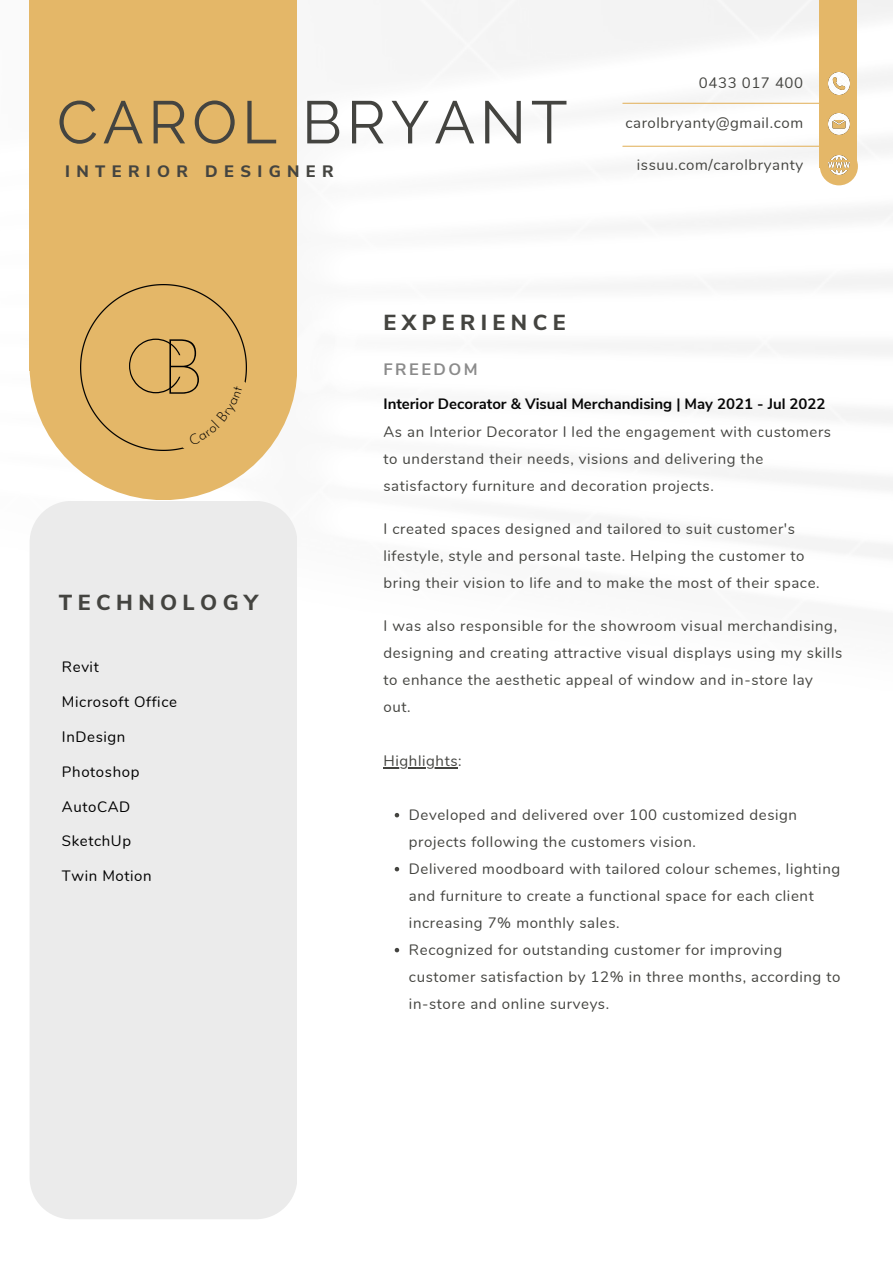
<style>
.page{position:relative;width:893px;height:1264px;background:#fff}
.page>*{position:absolute;margin:0;border:0;box-sizing:border-box;transform-origin:0 0}
.t1{font:300 78.3px "Code";color:#000}
.t2{font:60px "Raleway";letter-spacing:.08em;color:#444440}
.t3{font:800 21.75px "Nunito Sans";letter-spacing:.25em;color:#444440}
.t4{font:800 16.5px "Nunito Sans";letter-spacing:.385em;color:#444440}
.t5{font:700 16.5px "Nunito Sans";letter-spacing:.15em;color:#8b8b8b}
.t6{font:15px/27px "Nunito";letter-spacing:.04em;color:#444440}
.t7{font:15px "Nunito";letter-spacing:.04em;color:#000}
.t8{font:700 15px "Nunito Sans";color:#070707}
.s1{font-family:"Josefin Sans";font-weight:100;font-size:77.4px}
</style>
<div class="page">
<img style="left:29px;top:0;width:863px;height:557px">
<div style="left:30px;top:232px;width:267px;height:268px;background:#e4b768;border-radius:50%"></div>
<div style="left:30px;top:0;width:267px;height:371px;background:#e4b768"></div>
<svg style="left:394px;top:813px;width:5px;height:4px"></svg>
<svg style="left:394px;top:867px;width:5px;height:4px"></svg>
<svg style="left:394px;top:947px;width:5px;height:5px"></svg>
<hr style="left:383px;top:767px;width:75px;height:1px;background:#444440">
<div style="left:30px;top:501px;width:267px;height:718px;background:#ebebeb"></div>
<div style="left:819px;top:0;width:38px;height:167px;background:#e4b768"></div>
<div style="left:819px;top:147px;width:38px;height:38px;background:#e4b768;border-radius:50%"></div>
<hr style="left:622px;top:103px;width:231px;height:1px;background:#e4b768">
<hr style="left:622px;top:146px;width:231px;height:1px;background:#e4b768">
<img style="left:828px;top:73px;width:21px;height:21px">
<img style="left:828px;top:113px;width:21px;height:22px">
<img style="left:828px;top:155px;width:21px;height:19px">
<img style="left:80px;top:284px;width:167px;height:166px">
<svg style="left:179px;top:374px;width:68px;height:76px"></svg>
<h2 class="t2" style="left:57px;top:87px;width:512px">CAROL BRYANT</h2>
<p class="t4" style="left:65px;top:160px;width:270px">INTERIOR DESIGNER</p>
<h3 class="t3" style="left:383px;top:308px;width:184px">EXPERIENCE</h3>
<p class="t6" style="left:699px;top:70px;width:106px">0433 017 400</p>
<p class="t6" style="left:625px;top:109px;width:179px">carolbryanty@gmail.com</p>
<p class="t6" style="left:636px;top:151px;width:168px">issuu.com/carolbryanty</p>
<h1 class="t1" style="left:127px;top:330px;width:79px">C<span class="s1">B</span></h1>
<h3 class="t3" style="left:59px;top:588px;width:201px">TECHNOLOGY</h3>
<p class="t7" style="left:62px;top:657px;width:38px">Revit</p>
<p class="t7" style="left:62px;top:692px;width:117px">Microsoft Office</p>
<p class="t7" style="left:62px;top:726px;width:65px">InDesign</p>
<p class="t7" style="left:62px;top:761px;width:79px">Photoshop</p>
<p class="t7" style="left:62px;top:796px;width:70px">AutoCAD</p>
<p class="t7" style="left:62px;top:831px;width:71px">SketchUp</p>
<p class="t7" style="left:62px;top:866px;width:91px">Twin Motion</p>
<p class="t5" style="left:383px;top:358px;width:96px">FREEDOM</p>
<p class="t8" style="left:383px;top:394px;width:443px">Interior Decorator &amp; Visual Merchandising | May 2021 - Jul 2022</p>
<p class="t6" style="left:383px;top:419px;width:449px">As an Interior Decorator I led the engagement with customers to understand their needs, visions and delivering the satisfactory furniture and decoration projects.</p>
<p class="t6" style="left:383px;top:515px;width:437px">I created spaces designed and tailored to suit customer's lifestyle, style and personal taste. Helping the customer to bring their vision to life and to make the most of their space.</p>
<p class="t6" style="left:383px;top:612px;width:460px">I was also responsible for the showroom visual merchandising, designing and creating attractive visual displays using my skills to enhance the aesthetic appeal of window and in-store lay out.</p>
<p class="t6" style="left:383px;top:747px;width:80px">Highlights:</p>
<p class="t6" style="left:409px;top:801px;width:433px">Developed and delivered over 100 customized design projects following the customers vision.<br>Delivered moodboard with tailored colour schemes, lighting and furniture to create a functional space for each client increasing 7% monthly sales.<br>Recognized for outstanding customer for improving customer satisfaction by 12% in three months, according to in-store and online surveys.</p>
</div>
